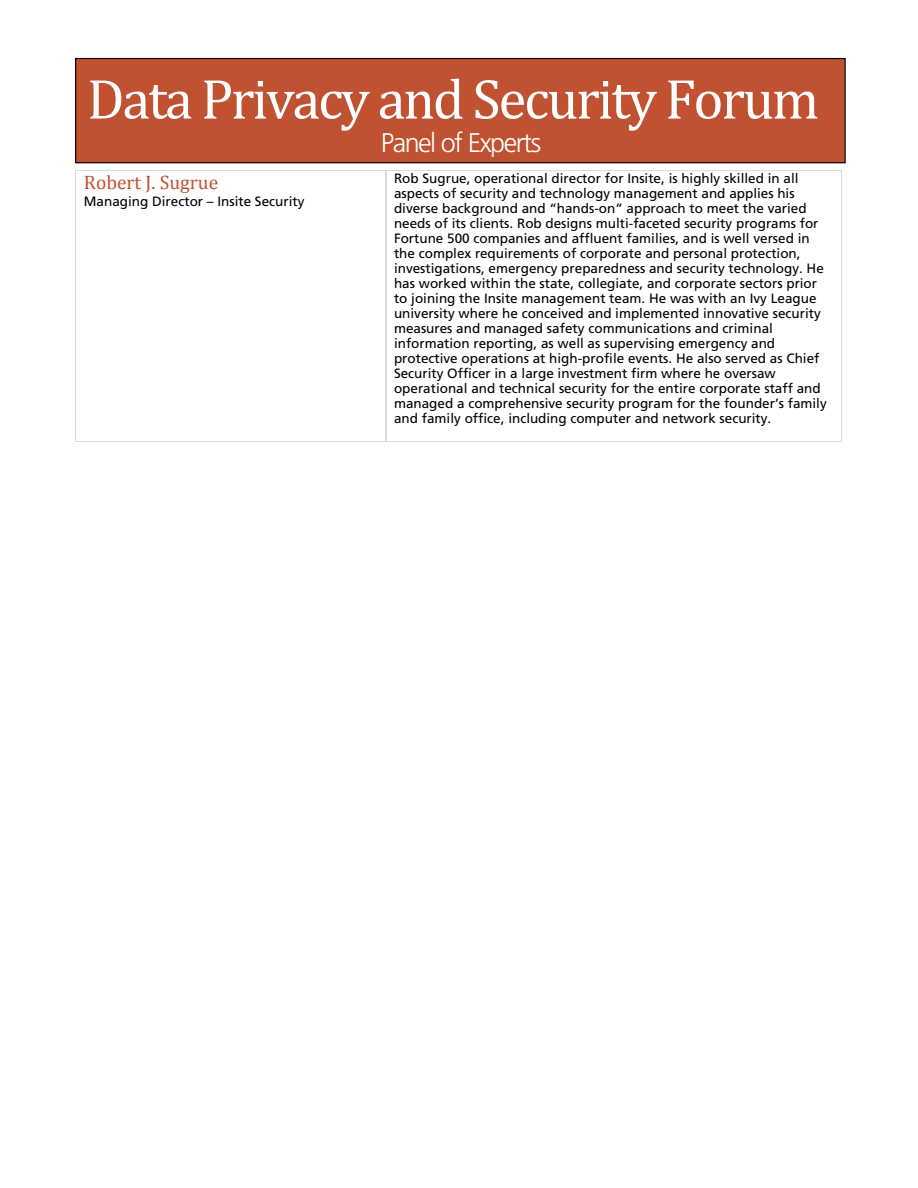
<style>
.page{position:relative;width:918px;height:1188px;background:#fff}
.page>*{position:absolute;margin:0;border:0;box-sizing:border-box;transform-origin:0 0}
.t1{font:57px "Cambria";letter-spacing:-.04em;color:#fff}
.t2{font:300 27px "Frutiger LT Std";letter-spacing:-.055em;color:#fff}
.t3{font:19.5px "Cambria";color:#c05131}
.t4{font:13.5px/15px "Frutiger LT Std";color:#000}
</style>
<div class="page">
<div style="left:75px;top:58px;width:771px;height:105px;background:#c05131"></div>
<hr style="left:76px;top:170px;width:766px;height:1px;background:#d9d9d9">
<hr style="left:76px;top:171px;width:1px;height:270px;background:#d9d9d9">
<hr style="left:76px;top:441px;width:309px;height:1px;background:#d9d9d9">
<hr style="left:385px;top:171px;width:1px;height:270px;background:#d9d9d9">
<hr style="left:385px;top:441px;width:457px;height:1px;background:#d9d9d9">
<hr style="left:842px;top:171px;width:1px;height:270px;background:#d9d9d9">
<h1 class="t1" style="left:87px;top:64px;width:734px">Data Privacy and Security Forum</h1>
<h2 class="t2" style="left:381px;top:131px;width:162px">Panel of Experts</h2>
<h3 class="t3" style="left:84px;top:171px;width:136px">Robert J. Sugrue</h3>
<p class="t4" style="left:84px;top:195px;width:222px">Managing Director – Insite Security</p>
<p class="t4" style="left:394px;top:172px;width:434px">Rob Sugrue, operational director for Insite, is highly skilled in all aspects of security and technology management and applies his diverse background and “hands-on” approach to meet the varied needs of its clients. Rob designs multi-faceted security programs for Fortune 500 companies and affluent families, and is well versed in the complex requirements of corporate and personal protection, investigations, emergency preparedness and security technology. He has worked within the state, collegiate, and corporate sectors prior to joining the Insite management team. He was with an Ivy League university where he conceived and implemented innovative security measures and managed safety communications and criminal information reporting, as well as supervising emergency and protective operations at high-profile events. He also served as Chief Security Officer in a large investment firm where he oversaw operational and technical security for the entire corporate staff and managed a comprehensive security program for the founder’s family and family office, including computer and network security.</p>
</div>
